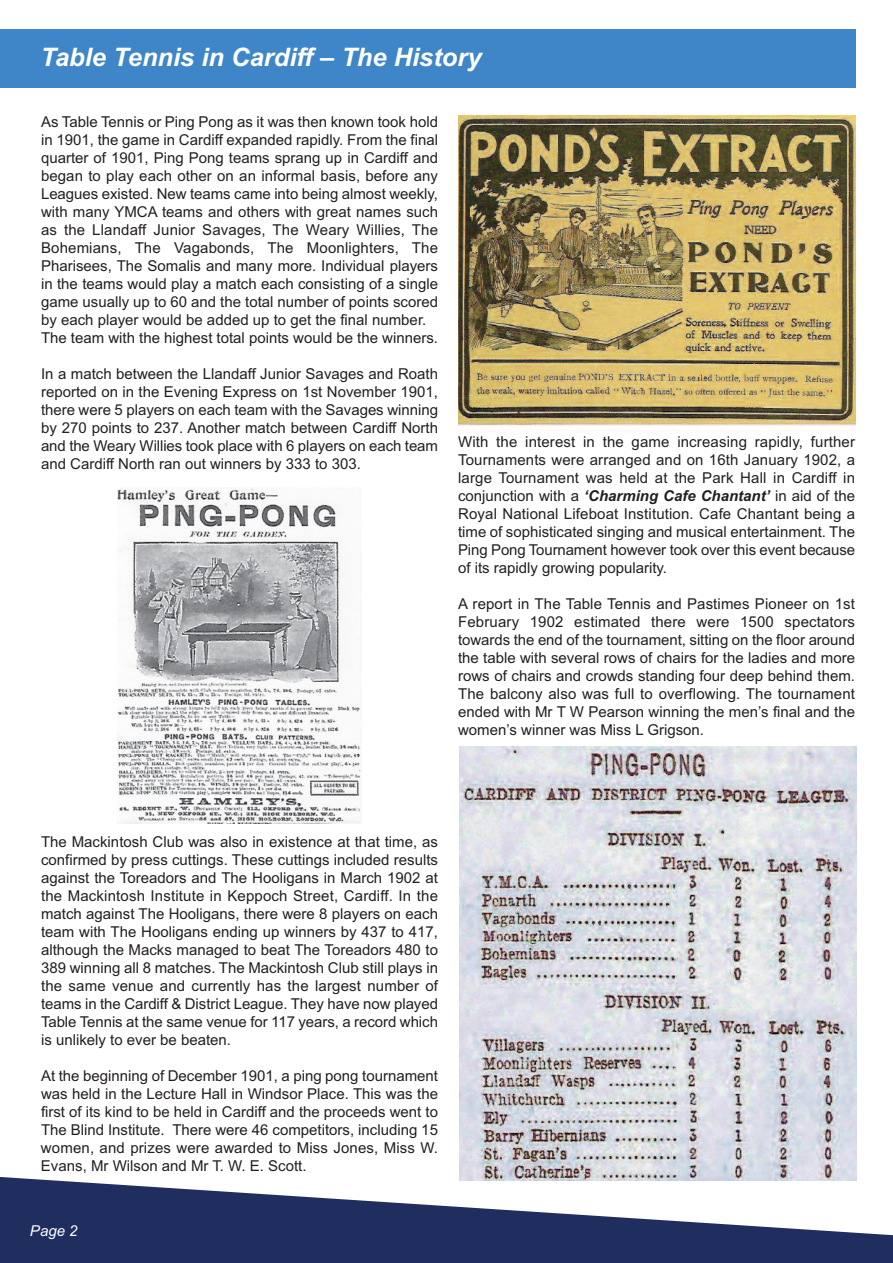
<style>
.page{position:relative;width:893px;height:1263px;background:#fff}
.page>*{position:absolute;margin:0;border:0;box-sizing:border-box;transform-origin:0 0}
.t1{font:italic 700 25.5px "Arial";color:#fff}
.t2{font:15px/18px "Arial";color:#231f20;text-align:justify}
.t3{font:italic 15px "Arial";color:#fff}
.s1{font-weight:700;font-style:italic}
</style>
<div class="page">
<svg style="left:0;top:1175px;width:893px;height:88px;fill:#202d5f"></svg>
<div style="left:0;top:29px;width:855px;height:59px;background:#3e86c7"></div>
<img style="left:117px;top:488px;width:245px;height:335px">
<img style="left:458px;top:116px;width:397px;height:316px">
<img style="left:460px;top:746px;width:396px;height:435px">
<h1 class="t1" style="left:40px;top:42px;width:443px">Table Tennis in Cardiff – The History</h1>
<p class="t2" style="left:41px;top:113px;width:398px;text-align:left">As Table Tennis or Ping Pong as it was then known took hold in 1901, the game in Cardiff expanded rapidly. From the final quarter of 1901, Ping Pong teams sprang up in Cardiff and began to play each other on an informal basis, before any Leagues existed. New teams came into being almost weekly, with many YMCA teams and others with great names such as the Llandaff Junior Savages, The Weary Willies, The Bohemians, The Vagabonds, The Moonlighters, The Pharisees, The Somalis and many more. Individual players in the teams would play a match each consisting of a single game usually up to 60 and the total number of points scored by each player would be added up to get the final number.<br>The team with the highest total points would be the winners.</p>
<p class="t2" style="left:41px;top:365px;width:398px">In a match between the Llandaff Junior Savages and Roath reported on in the Evening Express on 1st November 1901, there were 5 players on each team with the Savages winning by 270 points to 237. Another match between Cardiff North and the Weary Willies took place with 6 players on each team and Cardiff North ran out winners by 333 to 303.</p>
<p class="t2" style="left:458px;top:432px;width:398px">With the interest in the game increasing rapidly, further Tournaments were arranged and on 16th January 1902, a large Tournament was held at the Park Hall in Cardiff in conjunction with a <span class="s1">‘Charming Cafe Chantant’</span> in aid of the Royal National Lifeboat Institution. Cafe Chantant being a time of sophisticated singing and musical entertainment. The Ping Pong Tournament however took over this event because of its rapidly growing popularity.</p>
<p class="t2" style="left:458px;top:594px;width:398px">A report in The Table Tennis and Pastimes Pioneer on 1st February 1902 estimated there were 1500 spectators towards the end of the tournament, sitting on the floor around the table with several rows of chairs for the ladies and more rows of chairs and crowds standing four deep behind them.<br>The balcony also was full to overflowing. The tournament ended with Mr T W Pearson winning the men’s final and the women’s winner was Miss L Grigson.</p>
<p class="t2" style="left:41px;top:833px;width:399px">The Mackintosh Club was also in existence at that time, as confirmed by press cuttings. These cuttings included results against the Toreadors and The Hooligans in March 1902 at the Mackintosh Institute in Keppoch Street, Cardiff. In the match against The Hooligans, there were 8 players on each team with The Hooligans ending up winners by 437 to 417, although the Macks managed to beat The Toreadors 480 to 389 winning all 8 matches. The Mackintosh Club still plays in the same venue and currently has the largest number of teams in the Cardiff &amp; District League. They have now played Table Tennis at the same venue for 117 years, a record which is unlikely to ever be beaten.</p>
<p class="t2" style="left:41px;top:1067px;width:399px">At the beginning of December 1901, a ping pong tournament was held in the Lecture Hall in Windsor Place. This was the first of its kind to be held in Cardiff and the proceeds went to The Blind Institute. There were 46 competitors, including 15 women, and prizes were awarded to Miss Jones, Miss W.<br>Evans, Mr Wilson and Mr T. W. E. Scott.</p>
<p class="t3" style="left:30px;top:1221px;width:49px">Page 2</p>
</div>
